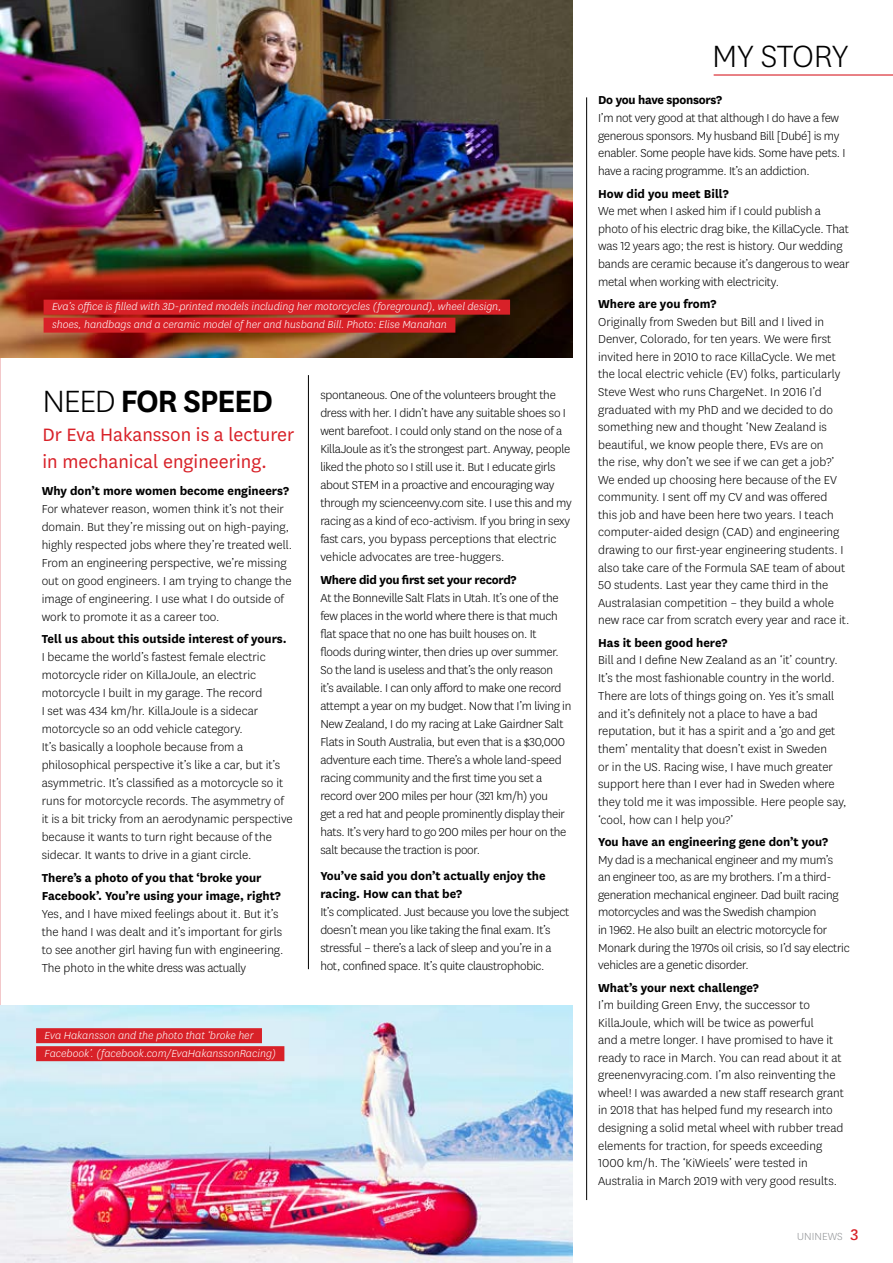
<style>
.page{position:relative;width:893px;height:1263px;background:#fff}
.page>*{position:absolute;margin:0;border:0;box-sizing:border-box;transform-origin:0 0}
.t1{font:600 36px "National";letter-spacing:-.04em;color:#000}
.t2{font:300 36px "National";letter-spacing:-.02em;color:#000}
.t3{font:21px/27px "National";color:#d82128}
.t4{font:300 13.5px/18px "National";letter-spacing:-.005em;color:#000}
.t5{font:700 13.5px/18px "National";color:#000}
.t6{font:700 13.5px "National";letter-spacing:-.02em;color:#000}
.t7{font:italic 300 12px/18px "National";color:#fff}
.t8{font:300 12px "National";color:#939598}
.s1{font-weight:300}
.s2{font-weight:400;font-size:18px;color:#d82128}
</style>
<div class="page">
<hr style="left:714px;top:74px;width:179px;height:2px;background:#d82128">
<img style="left:0;top:0;width:573px;height:357px">
<div style="left:44px;top:300px;width:466px;height:15px;background:#d82128"></div>
<div style="left:44px;top:318px;width:411px;height:15px;background:#d82128"></div>
<hr style="left:308px;top:375px;width:1px;height:594px;background:#000">
<hr style="left:586px;top:97px;width:1px;height:1103px;background:#000">
<img style="left:0;top:1006px;width:573px;height:257px">
<div style="left:36px;top:1028px;width:226px;height:15px;background:#d82128"></div>
<div style="left:36px;top:1046px;width:248px;height:15px;background:#d82128"></div>
<p class="t7" style="left:52px;top:297px;width:451px">Eva’s office is filled with 3D-printed models including her motorcycles (foreground), wheel design, shoes, handbags and a ceramic model of her and husband Bill. Photo: Elise Manahan</p>
<h1 class="t1" style="left:43px;top:376px;width:232px"><span class="s1">NEED</span> FOR SPEED</h1>
<h2 class="t3" style="left:43px;top:420px;width:253px">Dr Eva Hakansson is a lecturer in mechanical engineering.</h2>
<p class="t5" style="left:42px;top:480px;width:249px">Why don’t more women become engineers?</p>
<p class="t4" style="left:42px;top:499px;width:252px">For whatever reason, women think it’s not their domain. But they’re missing out on high-paying, highly respected jobs where they’re treated well.<br>From an engineering perspective, we’re missing out on good engineers. I am trying to change the image of engineering. I use what I do outside of work to promote it as a career too.</p>
<p class="t5" style="left:42px;top:629px;width:247px">Tell us about this outside interest of yours.</p>
<p class="t4" style="left:42px;top:647px;width:253px">I became the world’s fastest female electric motorcycle rider on KillaJoule, an electric motorcycle I built in my garage. The record<br>I set was 434 km/hr. KillaJoule is a sidecar motorcycle so an odd vehicle category.<br>It’s basically a loophole because from a philosophical perspective it’s like a car, but it’s asymmetric. It’s classified as a motorcycle so it runs for motorcycle records. The asymmetry of it is a bit tricky from an aerodynamic perspective because it wants to turn right because of the sidecar. It wants to drive in a giant circle.</p>
<p class="t5" style="left:42px;top:867px;width:241px">There’s a photo of you that ‘broke your<br>Facebook’. You’re using your image, right?</p>
<p class="t4" style="left:42px;top:904px;width:243px">Yes, and I have mixed feelings about it. But it’s the hand I was dealt and it’s important for girls to see another girl having fun with engineering.<br>The photo in the white dress was actually</p>
<p class="t7" style="left:45px;top:1026px;width:233px">Eva Hakansson and the photo that ‘broke her<br>Facebook’. (facebook.com/EvaHakanssonRacing)</p>
<p class="t4" style="left:320px;top:386px;width:253px">spontaneous. One of the volunteers brought the dress with her. I didn’t have any suitable shoes so I went barefoot. I could only stand on the nose of a KillaJoule as it’s the strongest part. Anyway, people liked the photo so I still use it. But I educate girls about STEM in a proactive and encouraging way through my scienceenvy.com site. I use this and my racing as a kind of eco-activism. If you bring in sexy fast cars, you bypass perceptions that electric vehicle advocates are tree-huggers.</p>
<p class="t6" style="left:320px;top:570px;width:198px">Where did you first set your record?</p>
<p class="t4" style="left:320px;top:588px;width:253px">At the Bonneville Salt Flats in Utah. It’s one of the few places in the world where there is that much flat space that no one has built houses on. It<br>floods during winter, then dries up over summer.<br>So the land is useless and that’s the only reason<br>it’s available. I can only afford to make one record attempt a year on my budget. Now that I’m living in New Zealand, I do my racing at Lake Gairdner Salt Flats in South Australia, but even that is a $30,000 adventure each time. There’s a whole land-speed racing community and the first time you set a record over 200 miles per hour (321 km/h) you<br>get a red hat and people prominently display their hats. It’s very hard to go 200 miles per hour on the salt because the traction is poor.</p>
<p class="t5" style="left:320px;top:866px;width:227px">You’ve said you don’t actually enjoy the racing. How can that be?</p>
<p class="t4" style="left:320px;top:903px;width:251px">It’s complicated. Just because you love the subject doesn’t mean you like taking the final exam. It’s stressful – there’s a lack of sleep and you’re in a hot, confined space. It’s quite claustrophobic.</p>
<h1 class="t2" style="left:712px;top:34px;width:138px">MY STORY</h1>
<p class="t6" style="left:598px;top:91px;width:125px">Do you have sponsors?</p>
<p class="t4" style="left:598px;top:109px;width:249px;line-height:17.5px">I’m not very good at that although I do have a few generous sponsors. My husband Bill [Dubé] is my enabler. Some people have kids. Some have pets. I have a racing programme. It’s an addiction.</p>
<p class="t5" style="left:598px;top:183px;width:132px">How did you meet Bill?</p>
<p class="t4" style="left:598px;top:202px;width:253px">We met when I asked him if I could publish a photo of his electric drag bike, the KillaCycle. That was 12 years ago; the rest is history. Our wedding bands are ceramic because it’s dangerous to wear metal when working with electricity.</p>
<p class="t5" style="left:598px;top:294px;width:120px">Where are you from?</p>
<p class="t4" style="left:598px;top:312px;width:253px;line-height:17.5px">Originally from Sweden but Bill and I lived in Denver, Colorado, for ten years. We were first invited here in 2010 to race KillaCycle. We met the local electric vehicle (EV) folks, particularly Steve West who runs ChargeNet. In 2016 I’d graduated with my PhD and we decided to do something new and thought ‘New Zealand is beautiful, we know people there, EVs are on<br>the rise, why don’t we see if we can get a job?’ We ended up choosing here because of the EV community. I sent off my CV and was offered this job and have been here two years. I teach computer-aided design (CAD) and engineering drawing to our first-year engineering students. I also take care of the Formula SAE team of about 50 students. Last year they came third in the Australasian competition – they build a whole new race car from scratch every year and race it.</p>
<p class="t5" style="left:598px;top:633px;width:131px">Has it been good here?</p>
<p class="t4" style="left:598px;top:651px;width:250px">Bill and I define New Zealand as an ‘it’ country.<br>It’s the most fashionable country in the world.<br>There are lots of things going on. Yes it’s small and it’s definitely not a place to have a bad reputation, but it has a spirit and a ‘go and get them’ mentality that doesn’t exist in Sweden<br>or in the US. Racing wise, I have much greater support here than I ever had in Sweden where they told me it was impossible. Here people say, ‘cool, how can I help you?’</p>
<p class="t5" style="left:598px;top:832px;width:231px">You have an engineering gene don’t you?</p>
<p class="t4" style="left:598px;top:850px;width:253px;line-height:17.5px">My dad is a mechanical engineer and my mum’s<br>an engineer too, as are my brothers. I’m a third&shy;generation mechanical engineer. Dad built racing motorcycles and was the Swedish champion<br>in 1962. He also built an electric motorcycle for Monark during the 1970s oil crisis, so I’d say electric vehicles are a genetic disorder.</p>
<p class="t5" style="left:598px;top:977px;width:162px">What’s your next challenge?</p>
<p class="t4" style="left:598px;top:996px;width:247px;line-height:17.5px">I’m building Green Envy, the successor to KillaJoule, which will be twice as powerful<br>and a metre longer. I have promised to have it ready to race in March. You can read about it at greenenvyracing.com. I’m also reinventing the wheel! I was awarded a new staff research grant in 2018 that has helped fund my research into designing a solid metal wheel with rubber tread elements for traction, for speeds exceeding 1000 km/h. The ‘KiWieels’ were tested in Australia in March 2019 with very good results.</p>
<p class="t8" style="left:797px;top:1229px;width:63px">UNINEWS <span class="s2">3</span></p>
</div>
